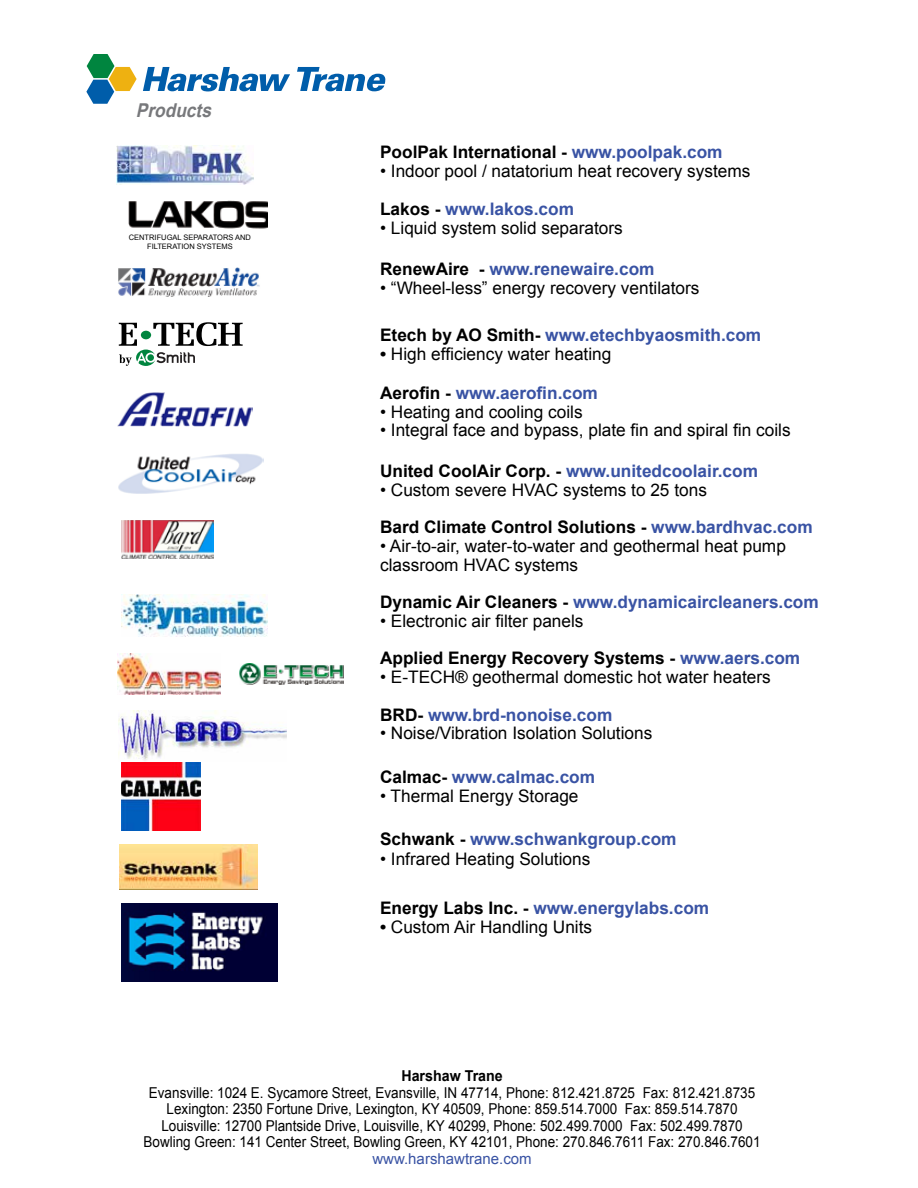
<style>
.page{position:relative;width:918px;height:1188px;background:#fff}
.page>*{position:absolute;margin:0;border:0;box-sizing:border-box;transform-origin:0 0}
.t1{font:italic 700 19.05px "Arial";color:#77787b;scale:.91 1}
.t2{font:17.25px/37.5px "Arial";color:#000}
.t3{font:700 17.25px "Arial";color:#3953a4}
.t4{font:700 17.25px/37.5px "Arial";color:#000}
.t5{font:15px/16.5px "Arial";color:#000;text-align:center;scale:.9 1}
.t6{font:15px "Arial";color:#3953a4}
.t7{font:700 15px "Arial";color:#000;scale:.95 1}
.t8{font:7.5px/9px "Arial";color:#000;text-align:center}
.s1{color:#3953a4}
.s2{color:#000}
.s3{font-weight:700}
.s4{font-weight:700;color:#3953a4}
.s5{font-weight:400}
</style>
<div class="page">
<img style="left:117px;top:146px;width:136px;height:38px">
<img style="left:117px;top:653px;width:104px;height:41px">
<img style="left:240px;top:663px;width:104px;height:22px">
<img style="left:121px;top:594px;width:146px;height:43px">
<img style="left:118px;top:267px;width:142px;height:30px">
<img style="left:118px;top:454px;width:146px;height:40px">
<img style="left:120px;top:845px;width:138px;height:44px">
<img style="left:122px;top:762px;width:79px;height:69px">
<img style="left:118px;top:711px;width:168px;height:50px">
<img style="left:122px;top:520px;width:91px;height:39px">
<img style="left:118px;top:392px;width:134px;height:35px">
<img style="left:128px;top:200px;width:139px;height:29px">
<img style="left:121px;top:903px;width:157px;height:78px">
<svg style="left:86px;top:54px;width:51px;height:50px"></svg>
<svg style="left:143px;top:67px;width:243px;height:24px"></svg>
<svg style="left:119px;top:322px;width:124px;height:44px"></svg>
<p class="t1" style="left:136px;top:98px;width:90px">Products</p>
<p class="t8" style="left:129px;top:233px;width:124px">CENTRIFUGAL SEPARATORS AND<br>FILTERATION SYSTEMS</p>
<p class="t4" style="left:380px;top:134px;width:344px">PoolPak International - <span class="s1">www.poolpak.com</span></p>
<p class="t2" style="left:380px;top:152px;width:372px">• Indoor pool / natatorium heat recovery systems</p>
<p class="t3" style="left:380px;top:198px;width:195px"><span class="s2">Lakos -</span> www.lakos.com</p>
<p class="t2" style="left:380px;top:209px;width:244px">• Liquid system solid separators</p>
<p class="t3" style="left:380px;top:258px;width:276px"><span class="s2">RenewAire -</span> www.renewaire.com</p>
<p class="t2" style="left:380px;top:269px;width:321px">• “Wheel-less” energy recovery ventilators</p>
<p class="t3" style="left:380px;top:324px;width:383px"><span class="s2">Etech by AO Smith-</span> www.etechbyaosmith.com</p>
<p class="t2" style="left:380px;top:335px;width:233px"><span class="s3">•</span> High efficiency water heating</p>
<p class="t3" style="left:380px;top:381px;width:219px"><span class="s2">Aerofin -</span> www.aerofin.com</p>
<p class="t2" style="left:380px;top:393px;width:204px">• Heating and cooling coils</p>
<p class="t2" style="left:380px;top:412px;width:412px">• Integral face and bypass, plate fin and spiral fin coils</p>
<p class="t3" style="left:380px;top:459px;width:379px"><span class="s2">United CoolAir Corp. -</span> www.unitedcoolair.com</p>
<p class="t2" style="left:380px;top:471px;width:434px">• Custom severe HVAC systems to 25 tons<br><span class="s3">Bard Climate Control Solutions -</span> <span class="s4">www.bardhvac.com</span></p>
<p class="t2" style="left:380px;top:537px;width:407px;line-height:18.8px">• Air-to-air, water-to-water and geothermal heat pump classroom HVAC systems</p>
<p class="t3" style="left:380px;top:591px;width:440px"><span class="s2">Dynamic Air Cleaners -</span> www.dynamicaircleaners.com</p>
<p class="t4" style="left:380px;top:603px;width:422px"><span class="s5">• Electronic air filter panels<br></span>Applied Energy Recovery Systems - <span class="s1">www.aers.com</span></p>
<p class="t2" style="left:380px;top:658px;width:392px">• E-TECH® geothermal domestic hot water heaters<br><span class="s3">BRD-</span> <span class="s4">www.brd-nonoise.com</span></p>
<p class="t2" style="left:380px;top:715px;width:274px">• Noise/Vibration Isolation Solutions</p>
<p class="t3" style="left:380px;top:765px;width:217px"><span class="s2">Calmac-</span> www.calmac.com</p>
<p class="t2" style="left:380px;top:777px;width:200px">• Thermal Energy Storage</p>
<p class="t3" style="left:380px;top:828px;width:298px"><span class="s2">Schwank -</span> www.schwankgroup.com</p>
<p class="t2" style="left:380px;top:840px;width:212px">• Infrared Heating Solutions</p>
<p class="t3" style="left:380px;top:897px;width:331px"><span class="s2">Energy Labs Inc. -</span> www.energylabs.com</p>
<p class="t2" style="left:380px;top:908px;width:214px"><span class="s3">•</span> Custom Air Handling Units</p>
<p class="t7" style="left:401px;top:1066px;width:108px">Harshaw Trane</p>
<p class="t5" style="left:144px;top:1084px;width:687px">Evansville: 1024 E. Sycamore Street, Evansville, IN 47714, Phone: 812.421.8725 Fax: 812.421.8735<br>Lexington: 2350 Fortune Drive, Lexington, KY 40509, Phone: 859.514.7000 Fax: 859.514.7870<br>Louisville: 12700 Plantside Drive, Louisville, KY 40299, Phone: 502.499.7000 Fax: 502.499.7870<br>Bowling Green: 141 Center Street, Bowling Green, KY 42101, Phone: 270.846.7611 Fax: 270.846.7601</p>
<p class="t6" style="left:372px;top:1148px;width:161px">www.harshawtrane.com</p>
</div>
